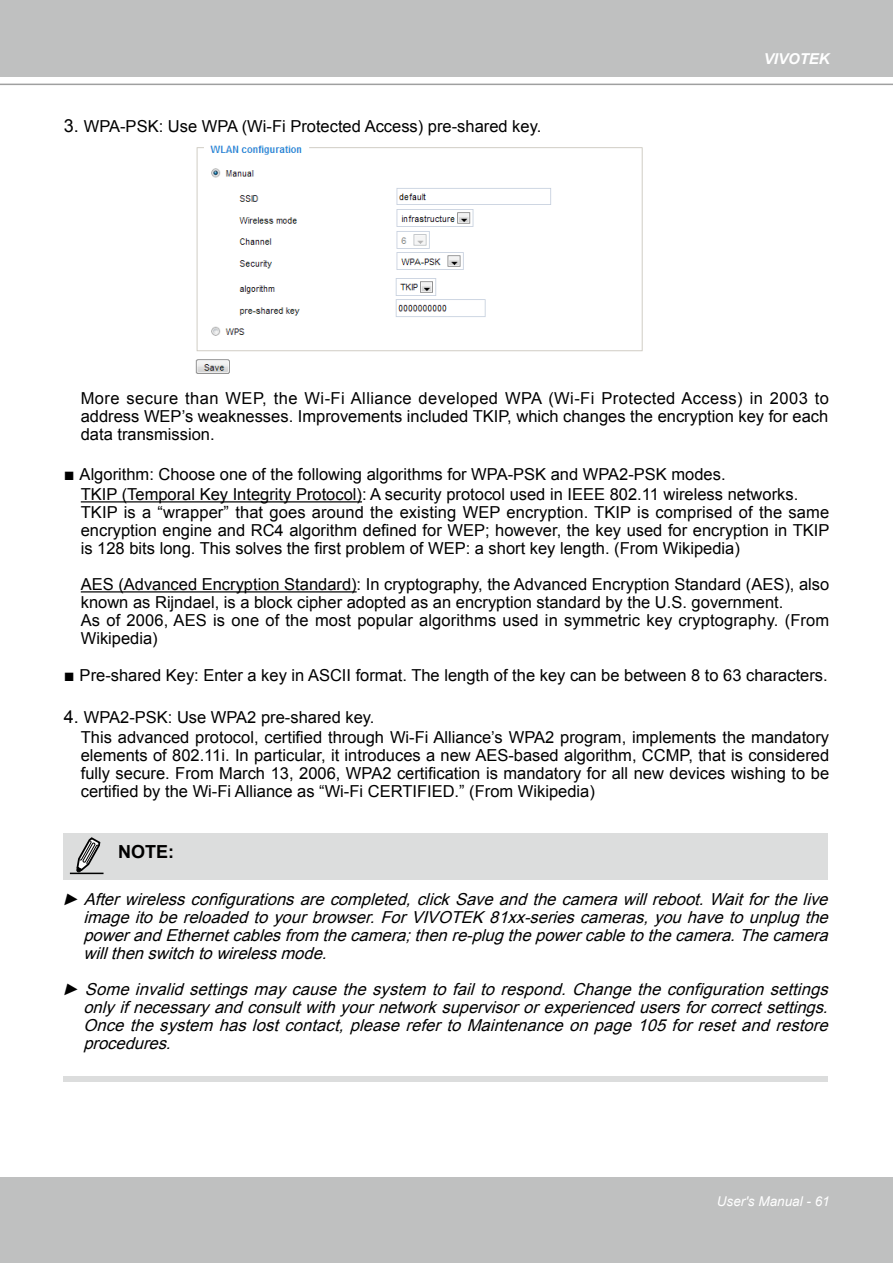
<style>
.page{position:relative;width:893px;height:1263px;background:#fff}
.page>*{position:absolute;margin:0;border:0;box-sizing:border-box;transform-origin:0 0}
.t1{font:700 18px "Arial";color:#000}
.t2{font:16.5px/18px "Arial";color:#000}
.t3{font:italic 16.5px/18px "Arial";color:#000;text-align:justify}
.t4{font:italic 700 15px "Arial";color:#fff}
.t5{font:italic 13.5px "Arial";color:#fff}
.s1{font-size:18px}
</style>
<div class="page">
<div style="left:0;top:0;width:893px;height:77px;background:#bfc0c0"></div>
<div style="left:0;top:1178px;width:893px;height:85px;background:#bfc0c0"></div>
<hr style="left:0;top:84px;width:893px;height:1px;background:#9fa0a0">
<hr style="left:81px;top:501px;width:281px;height:1px;background:#000">
<hr style="left:81px;top:591px;width:276px;height:1px;background:#000">
<img style="left:195px;top:145px;width:448px;height:229px">
<div style="left:63px;top:833px;width:765px;height:46px;background:#dcdddd"></div>
<svg style="left:75px;top:837px;width:26px;height:36px"></svg>
<hr style="left:70px;top:873px;width:34px;height:1px;background:#000">
<div style="left:64px;top:1076px;width:764px;height:6px;background:#dcdddd"></div>
<p class="t2" style="left:64px;top:117px;width:479px"><span class="s1">3.</span> WPA-PSK: Use WPA (Wi-Fi Protected Access) pre-shared key.</p>
<p class="t4" style="left:764px;top:49px;width:67px">VIVOTEK</p>
<p class="t2" style="left:81px;top:389px;width:750px">More secure than WEP, the Wi-Fi Alliance developed WPA (Wi-Fi Protected Access) in 2003 to address WEP’s weaknesses. Improvements included TKIP, which changes the encryption key for each</p>
<p class="t2" style="left:81px;top:425px;width:135px">data transmission.</p>
<p class="t2" style="left:64px;top:465px;width:663px"><span class="s1">■</span> Algorithm: Choose one of the following algorithms for WPA-PSK and WPA2-PSK modes.</p>
<p class="t2" style="left:81px;top:485px;width:719px">TKIP (Temporal Key Integrity Protocol): A security protocol used in IEEE 802.11 wireless networks.</p>
<p class="t2" style="left:81px;top:503px;width:750px;text-align:justify">TKIP is a “wrapper” that goes around the existing WEP encryption. TKIP is comprised of the same encryption engine and RC4 algorithm defined for WEP; however, the key used for encryption in TKIP is 128 bits long. This solves the first problem of WEP: a short key length. (From Wikipedia)</p>
<p class="t2" style="left:81px;top:575px;width:750px">AES (Advanced Encryption Standard): In cryptography, the Advanced Encryption Standard (AES), also known as Rijndael, is a block cipher adopted as an encryption standard by the U.S. government.</p>
<p class="t2" style="left:81px;top:611px;width:750px">As of 2006, AES is one of the most popular algorithms used in symmetric key cryptography. (From<br>Wikipedia)</p>
<p class="t2" style="left:64px;top:666px;width:765px"><span class="s1">■</span> Pre-shared Key: Enter a key in ASCII format. The length of the key can be between 8 to 63 characters.</p>
<p class="t2" style="left:64px;top:708px;width:312px"><span class="s1">4.</span> WPA2-PSK: Use WPA2 pre-shared key.</p>
<p class="t2" style="left:81px;top:728px;width:750px;text-align:justify">This advanced protocol, certified through Wi-Fi Alliance’s WPA2 program, implements the mandatory elements of 802.11i. In particular, it introduces a new AES-based algorithm, CCMP, that is considered fully secure. From March 13, 2006, WPA2 certification is mandatory for all new devices wishing to be certified by the Wi-Fi Alliance as “Wi-Fi CERTIFIED.” (From Wikipedia)</p>
<p class="t1" style="left:118px;top:840px;width:57px">NOTE:</p>
<p class="t3" style="left:83px;top:890px;width:752px;text-indent:-21px">► Afterwirelessconfigurationsarecompleted,clickSaveandthecamerawillreboot.Waitforthelive imageitobereloadedtoyourbrowser.ForVIVOTEK 81xx-seriescameras,youhavetounplugthe powerandEthernetcablesfrom thecamera;thenre-plugthepowercabletothecamera.Thecamera willthenswitchtowirelessmode.</p>
<p class="t3" style="left:83px;top:980px;width:752px;text-indent:-21px">► Someinvalidsettingsmaycausethesystem tofailtorespond.Changetheconfigurationsettings onlyifnecessaryandconsultwithyournetworksupervisororexperiencedusersforcorrectsettings.<br>Oncethesystem haslostcontact,pleaserefertoMaintenanceonpage105forresetandrestore procedures.</p>
<p class="t5" style="left:717px;top:1192px;width:114px">User's Manual - 61</p>
</div>
